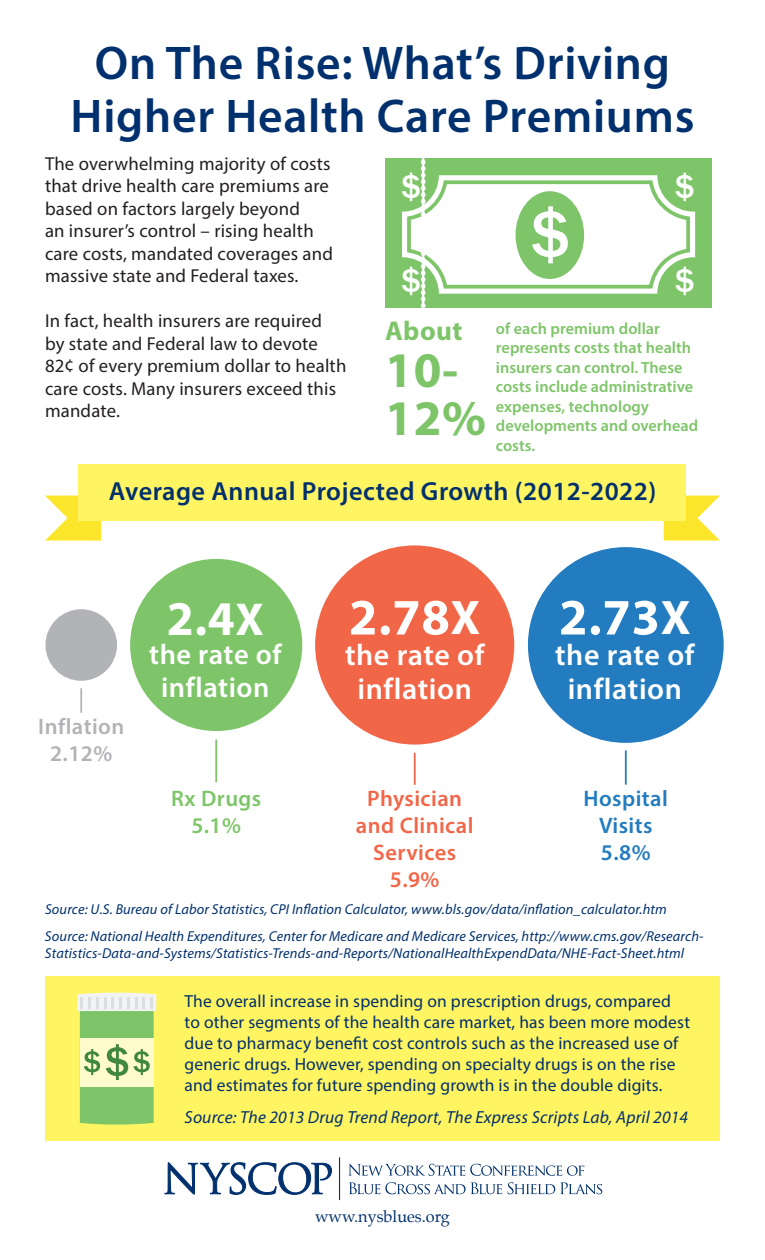
<style>
.page{position:relative;width:765px;height:1260px;background:#fff}
.page>*{position:absolute;margin:0;border:0;box-sizing:border-box;transform-origin:0 0}
.t1{font:500 69.88px "Franklin Gothic";color:#fff}
.t2{font:700 51.25px "Myriad Pro";color:#fff}
.t3{font:700 50px/47.5px "Myriad Pro";color:#7ec569}
.t4{font:700 48.75px "Myriad Pro";color:#fff}
.t5{font:600 47.5px/52.5px "Myriad Pro";letter-spacing:.015em;color:#00306d;text-align:center}
.t6{font:500 35px "Franklin Gothic";color:#fff}
.t7{font:600 30px "Myriad Pro";letter-spacing:.02em;color:#fff}
.t8{font:600 28.5px "Myriad Pro";letter-spacing:.02em;color:#fff}
.t9{font:700 27.25px "Myriad Pro";letter-spacing:.015em;color:#7ec569}
.t10{font:600 26.25px "Myriad Pro";letter-spacing:.02em;color:#00306d}
.t11{font:600 22.5px/27px "Myriad Pro";letter-spacing:.02em;color:#f26648;text-align:center}
.t12{font:600 22.5px "Myriad Pro";letter-spacing:.02em;color:#237cbf}
.t13{font:600 22.5px "Myriad Pro";letter-spacing:.02em;color:#b2b3b7}
.t14{font:600 22.5px "Myriad Pro";letter-spacing:.02em;color:#7ec569}
.Body_Copy{font:18.75px/22.5px "Myriad Pro";letter-spacing:.01em;color:#231f20}
.Body_Copy-2{font:17.5px/21px "Myriad Pro";letter-spacing:.01em;color:#00306d}
.Body_Copy-3{font:italic 17.5px "Myriad Pro";letter-spacing:.01em;color:#00306d}
.Body_Copy-4{font:600 16.25px/19.5px "Myriad Pro";letter-spacing:.005em;color:#7ec569}
.t15{font:16.25px "Palatino";color:#00306d}
.Body_Copy-5{font:italic 14.38px/17.2px "Myriad Pro";letter-spacing:.01em;color:#00306d}
.s1{font-size:46.25px}
.s2{font-size:48.75px}
</style>
<div class="page">
<div style="left:45px;top:609px;width:72px;height:72px;background:#b2b3b7;border-radius:50%"></div>
<div style="left:315px;top:545px;width:199px;height:200px;background:#f26648;border-radius:50%"></div>
<div style="left:528px;top:547px;width:196px;height:196px;background:#237cbf;border-radius:50%"></div>
<div style="left:130px;top:559px;width:172px;height:172px;background:#7ec569;border-radius:50%"></div>
<svg style="left:45px;top:496px;width:56px;height:45px"></svg>
<svg style="left:664px;top:496px;width:56px;height:45px"></svg>
<div style="left:79px;top:464px;width:607px;height:56px;background:#fff461"></div>
<div style="left:385px;top:158px;width:327px;height:150px;background:#7ec56a"></div>
<svg style="left:402px;top:158px;width:293px;height:150px"></svg>
<div style="left:45px;top:977px;width:675px;height:164px;background:#fff461"></div>
<hr style="left:80px;top:688px;width:2px;height:25px;background:#b2b3b7">
<hr style="left:215px;top:739px;width:2px;height:43px;background:#7ec569">
<hr style="left:414px;top:753px;width:2px;height:32px;background:#f26648">
<hr style="left:625px;top:750px;width:2px;height:35px;background:#237cbf">
<svg style="left:77px;top:992px;width:80px;height:133px"></svg>
<svg style="left:164px;top:1162px;width:168px;height:33px"></svg>
<svg style="left:348px;top:1164px;width:236px;height:12px"></svg>
<svg style="left:349px;top:1182px;width:153px;height:12px"></svg>
<svg style="left:508px;top:1182px;width:94px;height:12px"></svg>
<hr style="left:339px;top:1157px;width:1px;height:43px;background:#2e2926">
<p class="t5" style="left:71px;top:36px;width:625px">On The Rise: What’s Driving<br>Higher Health Care Premiums</p>
<p class="Body_Copy" style="left:45px;top:152px;width:289px">The overwhelming majority of costs that drive health care premiums are based on factors largely beyond<br>an insurer’s control – rising health care costs, mandated coverages and massive state and Federal taxes.</p>
<p class="Body_Copy" style="left:45px;top:309px;width:303px">In fact, health insurers are required<br>by state and Federal law to devote<br>82¢ of every premium dollar to health care costs. Many insurers exceed this mandate.</p>
<p class="t6" style="left:401px;top:165px;width:22px">$</p>
<p class="t6" style="left:401px;top:259px;width:22px">$</p>
<p class="t9" style="left:385px;top:313px;width:79px">About</p>
<p class="t3" style="left:385px;top:345px;width:102px">10-<br>12%</p>
<p class="t1" style="left:530px;top:191px;width:42px">$</p>
<p class="t6" style="left:675px;top:165px;width:22px">$</p>
<p class="t6" style="left:675px;top:259px;width:22px">$</p>
<p class="Body_Copy-4" style="left:496px;top:318px;width:204px">of each premium dollar represents costs that health insurers can control. These costs include administrative expenses, technology developments and overhead costs.</p>
<p class="t10" style="left:109px;top:475px;width:549px">Average Annual Projected Growth (2012-2022)</p>
<p class="t13" style="left:38px;top:713px;width:88px">Inflation</p>
<p class="t13" style="left:50px;top:740px;width:64px">2.12%</p>
<p class="t4" style="left:167px;top:587px;width:99px">2.4<span class="s1">X</span></p>
<p class="t8" style="left:149px;top:637px;width:134px">the rate of</p>
<p class="t8" style="left:161px;top:669px;width:110px">inflation</p>
<p class="t14" style="left:171px;top:785px;width:92px">Rx Drugs</p>
<p class="t14" style="left:191px;top:812px;width:51px">5.1%</p>
<p class="t2" style="left:349px;top:584px;width:133px">2.78<span class="s2">X</span></p>
<p class="t7" style="left:345px;top:636px;width:141px">the rate of</p>
<p class="t7" style="left:358px;top:670px;width:116px">inflation</p>
<p class="t11" style="left:356px;top:785px;width:119px">Physician and Clinical</p>
<p class="t11" style="left:373px;top:839px;width:85px">Services</p>
<p class="t11" style="left:390px;top:866px;width:51px">5.9%</p>
<p class="t2" style="left:559px;top:584px;width:133px">2.73<span class="s2">X</span></p>
<p class="t7" style="left:555px;top:636px;width:141px">the rate of</p>
<p class="t7" style="left:568px;top:670px;width:116px">inflation</p>
<p class="t12" style="left:584px;top:785px;width:86px">Hospital</p>
<p class="t12" style="left:599px;top:812px;width:55px">Visits</p>
<p class="t12" style="left:601px;top:839px;width:51px">5.8%</p>
<p class="Body_Copy-5" style="left:45px;top:900px;width:623px">Source: U.S. Bureau of Labor Statistics, CPI Inflation Calculator, www.bls.gov/data/inflation_calculator.htm</p>
<p class="Body_Copy-5" style="left:45px;top:927px;width:660px">Source: National Health Expenditures, Center for Medicare and Medicare Services, http://www.cms.gov/Research-<br>Statistics-Data-and-Systems/Statistics-Trends-and-Reports/NationalHealthExpendData/NHE-Fact-Sheet.html</p>
<p class="Body_Copy-2" style="left:185px;top:990px;width:507px">The overall increase in spending on prescription drugs, compared to other segments of the health care market, has been more modest due to pharmacy benefit cost controls such as the increased use of generic drugs. However, spending on specialty drugs is on the rise and estimates for future spending growth is in the double digits.</p>
<p class="Body_Copy-3" style="left:185px;top:1107px;width:505px">Source: The 2013 Drug Trend Report, The Express Scripts Lab, April 2014</p>
<p class="t15" style="left:315px;top:1203px;width:136px">www.nysblues.org</p>
</div>
